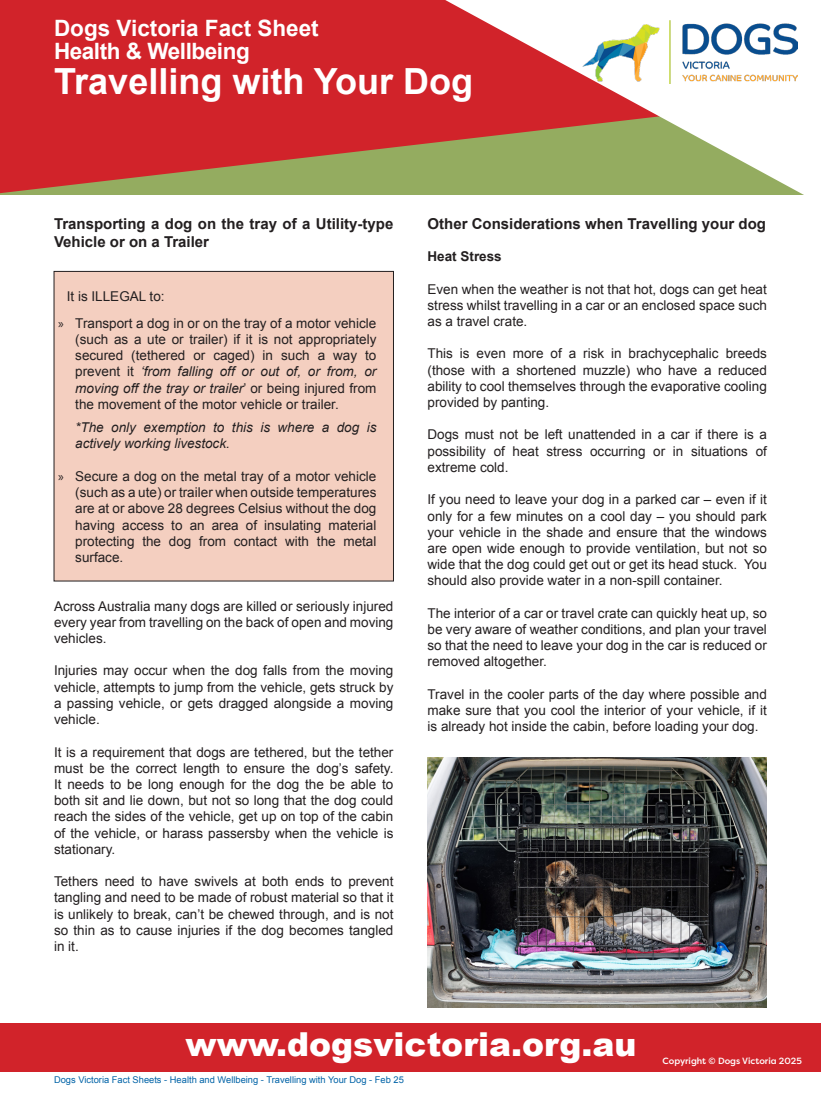
<style>
.page{position:relative;width:821px;height:1115px;background:#fff}
.page>*{position:absolute;margin:0;border:0;box-sizing:border-box;transform-origin:0 0}
.t1{font:700 36px "Arial";color:#fff}
.t2{font:900 33px "Arial";color:#fff}
.t3{font:700 22.5px "Arial";color:#fff}
.t4{font:700 22.5px "Arial";letter-spacing:-.02em;color:#fff}
.t5{font:700 15px/18px "Arial";color:#231f20}
.t6{font:13.5px/16.2px "Arial";color:#231f20;text-align:justify}
.t7{font:italic 13.5px/16.2px "Arial";color:#231f20}
.t8{font:700 13.5px "Arial";color:#231f20}
.t9{font:9.3px "Arial";color:#0163a7}
.t10{font:500 9px "Filson Pro";color:#fff}
.s1{font-family:"Myriad Pro"}
.s2{font-style:italic}
</style>
<div class="page">
<div style="left:0;top:1022px;width:821px;height:49px;background:#d1232a"></div>
<div style="left:54px;top:271px;width:339px;height:310px;background:#f4cfc0"></div>
<div style="left:54px;top:271px;width:340px;height:310px;border:1px solid #231f20"></div>
<svg style="left:0;top:0;width:445px;height:193px;background:#c83531"></svg>
<svg style="left:445px;top:0;width:359px;height:195px"></svg>
<img style="left:582px;top:21px;width:215px;height:62px">
<img style="left:427px;top:757px;width:340px;height:250px">
<p class="t3" style="left:54px;top:14px;width:266px">Dogs Victoria Fact Sheet</p>
<p class="t4" style="left:54px;top:36px;width:197px">Health &amp; Wellbeing</p>
<p class="t1" style="left:54px;top:58px;width:420px">Travelling with Your Dog</p>
<p class="t5" style="left:54px;top:215px;width:341px">Transporting a dog on the tray of a Utility-type<br>Vehicle or on a Trailer</p>
<p class="t6" style="left:67px;top:288px;width:99px">It is ILLEGAL to:</p>
<p class="t6" style="left:75px;top:315px;width:303px;text-indent:-17px"><span class="s1">»</span> Transport a dog in or on the tray of a motor vehicle (such as a ute or trailer) if it is not appropriately secured (tethered or caged) in such a way to prevent it <span class="s2">‘from falling off or out of, or from, or moving off the tray or trailer</span>’ or being injured from the movement of the motor vehicle or trailer.</p>
<p class="t7" style="left:75px;top:419px;width:303px">*The only exemption to this is where a dog is actively working livestock.</p>
<p class="t6" style="left:75px;top:468px;width:303px;text-indent:-17px"><span class="s1">»</span> Secure a dog on the metal tray of a motor vehicle (such as a ute) or trailer when outside temperatures are at or above 28 degrees Celsius without the dog having access to an area of insulating material protecting the dog from contact with the metal surface.</p>
<p class="t6" style="left:54px;top:597px;width:341px">Across Australia many dogs are killed or seriously injured every year from travelling on the back of open and moving vehicles.</p>
<p class="t6" style="left:54px;top:662px;width:341px">Injuries may occur when the dog falls from the moving vehicle, attempts to jump from the vehicle, gets struck by a passing vehicle, or gets dragged alongside a moving vehicle.</p>
<p class="t6" style="left:54px;top:743px;width:341px">It is a requirement that dogs are tethered, but the tether must be the correct length to ensure the dog’s safety.<br>It needs to be long enough for the dog the be able to both sit and lie down, but not so long that the dog could reach the sides of the vehicle, get up on top of the cabin of the vehicle, or harass passersby when the vehicle is stationary.</p>
<p class="t6" style="left:54px;top:873px;width:341px">Tethers need to have swivels at both ends to prevent tangling and need to be made of robust material so that it is unlikely to break, can’t be chewed through, and is not so thin as to cause injuries if the dog becomes tangled in it.</p>
<p class="t5" style="left:427px;top:215px;width:340px">Other Considerations when Travelling your dog</p>
<p class="t8" style="left:427px;top:247px;width:76px">Heat Stress</p>
<p class="t6" style="left:427px;top:281px;width:341px">Even when the weather is not that hot, dogs can get heat stress whilst travelling in a car or an enclosed space such as a travel crate.</p>
<p class="t6" style="left:427px;top:345px;width:341px">This is even more of a risk in brachycephalic breeds (those with a shortened muzzle) who have a reduced ability to cool themselves through the evaporative cooling provided by panting.</p>
<p class="t6" style="left:427px;top:426px;width:341px">Dogs must not be left unattended in a car if there is a possibility of heat stress occurring or in situations of extreme cold.</p>
<p class="t6" style="left:427px;top:491px;width:341px">If you need to leave your dog in a parked car – even if it only for a few minutes on a cool day – you should park your vehicle in the shade and ensure that the windows are open wide enough to provide ventilation, but not so wide that the dog could get out or get its head stuck. You should also provide water in a non-spill container.</p>
<p class="t6" style="left:427px;top:605px;width:341px">The interior of a car or travel crate can quickly heat up, so be very aware of weather conditions, and plan your travel so that the need to leave your dog in the car is reduced or removed altogether.</p>
<p class="t6" style="left:427px;top:686px;width:341px">Travel in the cooler parts of the day where possible and make sure that you cool the interior of your vehicle, if it is already hot inside the cabin, before loading your dog.</p>
<p class="t2" style="left:185px;top:1019px;width:452px">www.dogsvictoria.org.au</p>
<p class="t9" style="left:54px;top:1073px;width:351px">Dogs Victoria Fact Sheets - Health and Wellbeing - Travelling with Your Dog - Feb 25</p>
<p class="t10" style="left:662px;top:1054px;width:141px">Copyright © Dogs Victoria 2025</p>
</div>
